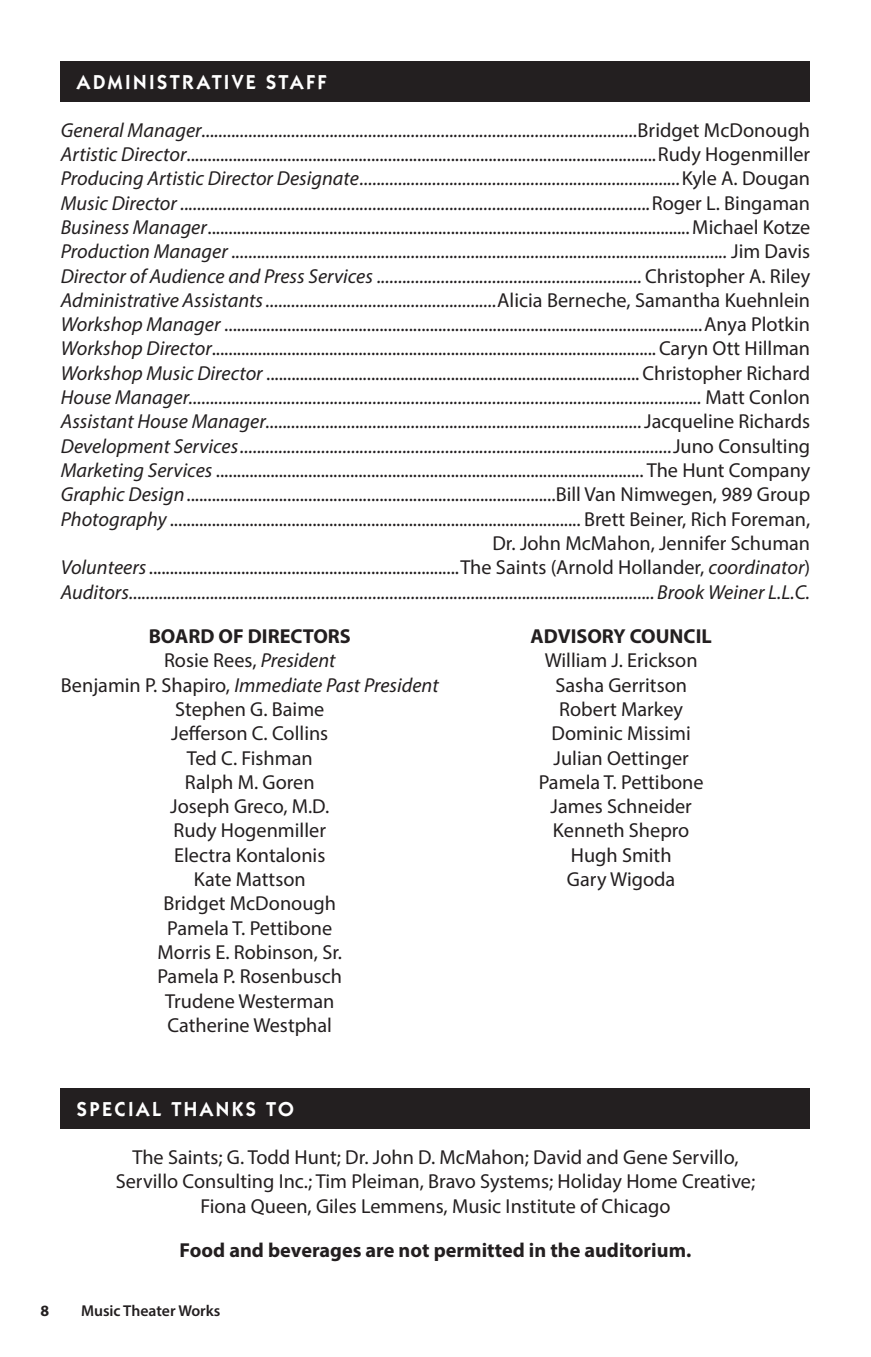
<style>
.page{position:relative;width:871px;height:1357px;background:#fff}
.page>*{position:absolute;margin:0;border:0;box-sizing:border-box;transform-origin:0 0}
.t1{font:20.25px/24.3px "Myriad Pro";color:#231f20;text-align:center}
.t2{font:italic 20.25px "Myriad Pro";color:#231f20}
.t3{font:700 20.25px "Myriad Pro";color:#231f20}
.t4{font:600 20.25px "Itc Kabel";letter-spacing:.125em;color:#fff}
.t5{font:600 15.75px "Myriad Pro";color:#231f20}
.t6{font:700 15.75px "Myriad Pro";color:#231f20}
.s1{font-style:normal}
.s2{font-style:italic}
</style>
<div class="page">
<div style="left:61px;top:61px;width:749px;height:40px;background:#231f20"></div>
<div style="left:61px;top:1088px;width:749px;height:40px;background:#231f20"></div>
<p class="t4" style="left:77px;top:70px;width:251px">ADMINISTRATIVE STAFF</p>
<p class="t2" style="left:61px;top:117px;width:751px">General Manager......................................................................................................<span class="s1">Bridget McDonough</span></p>
<p class="t1" style="left:61px;top:142px;width:751px"><span class="s2">Artistic Director</span>................................................................................................................Rudy Hogenmiller</p>
<p class="t2" style="left:61px;top:166px;width:751px">Producing Artistic Director Designate...........................................................................<span class="s1">Kyle A. Dougan</span></p>
<p class="t2" style="left:61px;top:190px;width:751px">Music Director ..............................................................................................................<span class="s1">Roger L. Bingaman</span></p>
<p class="t1" style="left:61px;top:215px;width:751px"><span class="s2">Business Manager</span>...................................................................................................................Michael Kotze</p>
<p class="t2" style="left:61px;top:239px;width:751px">Production Manager .................................................................................................................... <span class="s1">Jim Davis</span></p>
<p class="t2" style="left:61px;top:263px;width:751px">Director of Audience and Press Services .............................................................. <span class="s1">Christopher A. Riley</span></p>
<p class="t2" style="left:61px;top:288px;width:751px">Administrative Assistants......................................................<span class="s1">Alicia Berneche, Samantha Kuehnlein</span></p>
<p class="t1" style="left:61px;top:312px;width:751px"><span class="s2">Workshop Manager</span> ..................................................................................................................Anya Plotkin</p>
<p class="t1" style="left:61px;top:336px;width:751px"><span class="s2">Workshop Director</span>..........................................................................................................Caryn Ott Hillman</p>
<p class="t1" style="left:61px;top:360px;width:751px"><span class="s2">Workshop Music Director</span> ......................................................................................... Christopher Richard</p>
<p class="t2" style="left:61px;top:385px;width:751px">House Manager........................................................................................................................ <span class="s1">Matt Conlon</span></p>
<p class="t2" style="left:61px;top:409px;width:751px">Assistant House Manager........................................................................................<span class="s1">Jacqueline Richards</span></p>
<p class="t2" style="left:61px;top:433px;width:751px">Development Services.....................................................................................................<span class="s1">Juno Consulting</span></p>
<p class="t1" style="left:61px;top:458px;width:751px"><span class="s2">Marketing Services</span> ...................................................................................................... The Hunt Company</p>
<p class="t1" style="left:61px;top:482px;width:751px"><span class="s2">Graphic Design</span>........................................................................................Bill Van Nimwegen, 989 Group</p>
<p class="t1" style="left:61px;top:506px;width:751px"><span class="s2">Photography</span> .................................................................................................. Brett Beiner, Rich Foreman,</p>
<p class="t1" style="left:492px;top:531px;width:319px">Dr. John McMahon, Jennifer Schuman</p>
<p class="t1" style="left:61px;top:555px;width:751px"><span class="s2">Volunteers</span>..........................................................................The Saints (Arnold Hollander, <span class="s2">coordinator</span>)</p>
<p class="t2" style="left:61px;top:579px;width:751px">Auditors...........................................................................................................................Brook Weiner L.L.C.</p>
<p class="t3" style="left:149px;top:623px;width:204px">BOARD OF DIRECTORS</p>
<p class="t1" style="left:164px;top:648px;width:173px">Rosie Rees, <span class="s2">President</span></p>
<p class="t2" style="left:61px;top:672px;width:379px"><span class="s1">Benjamin P. Shapiro,</span> Immediate Past President</p>
<p class="t1" style="left:175px;top:697px;width:151px">Stephen G. Baime</p>
<p class="t1" style="left:171px;top:721px;width:159px">Jefferson C. Collins</p>
<p class="t1" style="left:187px;top:745px;width:127px">Ted C. Fishman</p>
<p class="t1" style="left:185px;top:769px;width:131px">Ralph M. Goren</p>
<p class="t1" style="left:170px;top:794px;width:161px">Joseph Greco, M.D.</p>
<p class="t1" style="left:174px;top:818px;width:154px">Rudy Hogenmiller</p>
<p class="t1" style="left:174px;top:842px;width:153px">Electra Kontalonis</p>
<p class="t1" style="left:194px;top:867px;width:113px">Kate Mattson</p>
<p class="t1" style="left:163px;top:891px;width:174px">Bridget McDonough</p>
<p class="t1" style="left:167px;top:915px;width:166px">Pamela T. Pettibone</p>
<p class="t1" style="left:157px;top:940px;width:186px">Morris E. Robinson, Sr.</p>
<p class="t1" style="left:157px;top:964px;width:186px">Pamela P. Rosenbusch</p>
<p class="t1" style="left:165px;top:988px;width:171px">Trudene Westerman</p>
<p class="t1" style="left:168px;top:1012px;width:166px">Catherine Westphal</p>
<p class="t3" style="left:530px;top:623px;width:183px">ADVISORY COUNCIL</p>
<p class="t1" style="left:545px;top:648px;width:154px">William J. Erickson</p>
<p class="t1" style="left:555px;top:672px;width:133px">Sasha Gerritson</p>
<p class="t1" style="left:559px;top:697px;width:125px">Robert Markey</p>
<p class="t1" style="left:551px;top:721px;width:141px">Dominic Missimi</p>
<p class="t1" style="left:553px;top:745px;width:137px">Julian Oettinger</p>
<p class="t1" style="left:539px;top:769px;width:166px">Pamela T. Pettibone</p>
<p class="t1" style="left:550px;top:794px;width:143px">James Schneider</p>
<p class="t1" style="left:553px;top:818px;width:138px">Kenneth Shepro</p>
<p class="t1" style="left:571px;top:842px;width:102px">Hugh Smith</p>
<p class="t1" style="left:567px;top:867px;width:110px">Gary Wigoda</p>
<p class="t4" style="left:77px;top:1097px;width:218px">SPECIAL THANKS TO</p>
<p class="t1" style="left:116px;top:1144px;width:641px">The Saints; G. Todd Hunt; Dr. John D. McMahon; David and Gene Servillo,<br>Servillo Consulting Inc.; Tim Pleiman, Bravo Systems; Holiday Home Creative;<br>Fiona Queen, Giles Lemmens, Music Institute of Chicago</p>
<p class="t3" style="left:180px;top:1237px;width:513px">Food and beverages are not permitted in the auditorium.</p>
<p class="t6" style="left:40px;top:1301px;width:10px">8</p>
<p class="t5" style="left:81px;top:1301px;width:141px">Music Theater Works</p>
</div>
